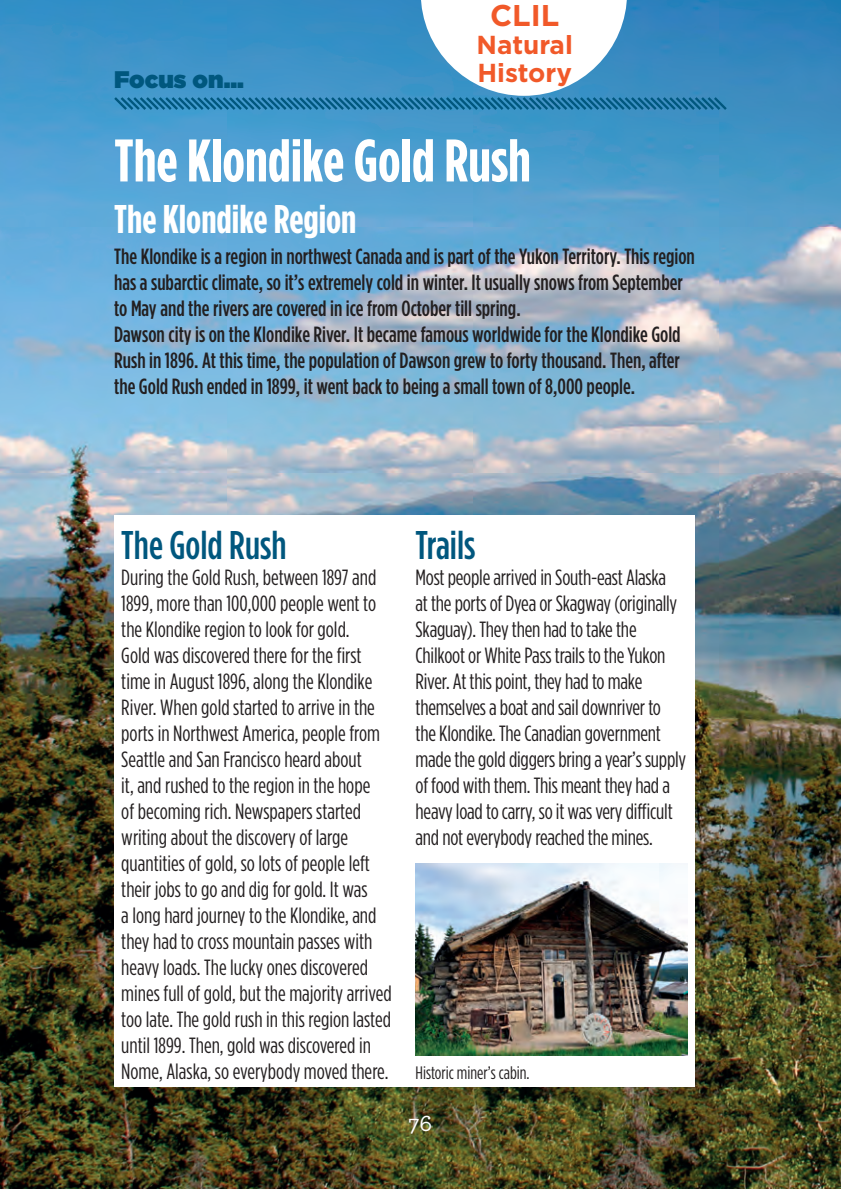
<style>
.page{position:relative;width:841px;height:1189px;background:#fff}
.page>*{position:absolute;margin:0;border:0;box-sizing:border-box;transform-origin:0 0}
.t1{font:700 condensed 60px "Gotham HTF";color:#fff}
.t2{font:700 condensed 40px "Gotham HTF";color:#fff}
.t3{font:500 condensed 40px "Gotham HTF";color:#00577e}
.t4{font:700 30px "Gotham HTF";color:#f15929}
.t5{font:700 26px/28px "Gotham HTF";color:#f15929}
.t6{font:900 24px "Gotham HTF";color:#00577e}
.t7{font:500 24px "Archer";color:#fff}
.t8{font:condensed 22px/26px "Gotham HTF";color:#231f20}
.t9{font:500 condensed 22px/26px "Gotham HTF";color:#231f20}
.t10{font:condensed 18px "Gotham HTF";color:#231f20}
</style>
<div class="page">
<img style="left:0;top:0;width:841px;height:1189px">
<div style="left:114px;top:516px;width:581px;height:571px;background:#fff"></div>
<svg style="left:112px;top:0;width:617px;height:112px"></svg>
<img style="left:415px;top:864px;width:272px;height:191px">
<p class="t6" style="left:114px;top:66px;width:131px">Focus on...</p>
<h3 class="t4" style="left:490px;top:-2px;width:71px">CLIL</h3>
<p class="t5" style="left:476px;top:30px;width:98px">Natural<br>History</p>
<h1 class="t1" style="left:114px;top:127px;width:418px">The Klondike Gold Rush</h1>
<h2 class="t2" style="left:114px;top:196px;width:244px">The Klondike Region</h2>
<p class="t9" style="left:114px;top:243px;width:582px">The Klondike is a region in northwest Canada and is part of the Yukon Territory. This region has a subarctic climate, so it’s extremely cold in winter. It usually snows from September to May and the rivers are covered in ice from October till spring.<br>Dawson city is on the Klondike River. It became famous worldwide for the Klondike Gold Rush in 1896. At this time, the population of Dawson grew to forty thousand. Then, after the Gold Rush ended in 1899, it went back to being a small town of 8,000 people.</p>
<h2 class="t3" style="left:121px;top:523px;width:167px">The Gold Rush</h2>
<p class="t8" style="left:121px;top:564px;width:272px">During the Gold Rush, between 1897 and 1899, more than 100,000 people went to the Klondike region to look for gold.<br>Gold was discovered there for the first time in August 1896, along the Klondike River. When gold started to arrive in the ports in Northwest America, people from Seattle and San Francisco heard about<br>it, and rushed to the region in the hope<br>of becoming rich. Newspapers started writing about the discovery of large quantities of gold, so lots of people left their jobs to go and dig for gold. It was<br>a long hard journey to the Klondike, and they had to cross mountain passes with heavy loads. The lucky ones discovered mines full of gold, but the majority arrived too late. The gold rush in this region lasted until 1899. Then, gold was discovered in Nome, Alaska, so everybody moved there.</p>
<h2 class="t3" style="left:415px;top:523px;width:61px">Trails</h2>
<p class="t8" style="left:415px;top:564px;width:272px">Most people arrived in South-east Alaska<br>at the ports of Dyea or Skagway (originally Skaguay). They then had to take the Chilkoot or White Pass trails to the Yukon River. At this point, they had to make themselves a boat and sail downriver to the Klondike. The Canadian government made the gold diggers bring a year’s supply of food with them. This meant they had a heavy load to carry, so it was very difficult and not everybody reached the mines.</p>
<p class="t10" style="left:415px;top:1063px;width:116px">Historic miner’s cabin.</p>
<p class="t7" style="left:408px;top:1106px;width:25px">76</p>
</div>
